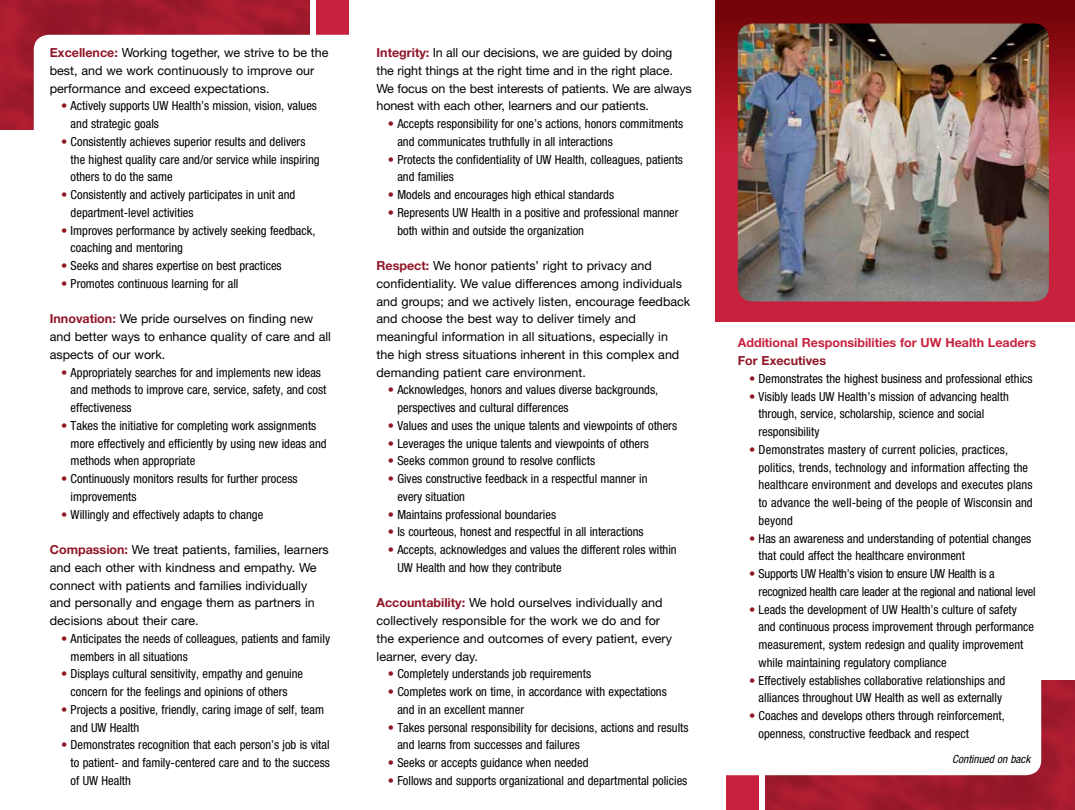
<style>
.page{position:relative;width:1075px;height:810px;background:#fff}
.page>*{position:absolute;margin:0;border:0;box-sizing:border-box;transform-origin:0 0}
.t1{font:condensed 12.5px/17.8px "Helvetica Neue";color:#000}
.t2{font:12.5px/17.8px "Helvetica Neue";color:#000}
.t3{font:condensed 12.5px/17.8px "Helvetica Neue";letter-spacing:-.02em;color:#000}
.t4{font:700 12.5px "Helvetica Neue";color:#c7213d}
.t5{font:700 12.5px "Helvetica Neue";color:#901627}
.t6{font:italic condensed 11.25px "Helvetica Neue";color:#000}
.s1{font-weight:700;color:#901627}
.s2{color:#901627}
</style>
<div class="page">
<img style="left:765px;top:681px;width:309px;height:129px">
<div style="left:726px;top:754px;width:32px;height:56px;background:#c7213d"></div>
<div style="left:687px;top:25px;width:354px;height:750px;background:#fff;border-radius:15px"></div>
<img style="left:0;top:0;width:310px;height:129px">
<div style="left:316px;top:0;width:33px;height:56px;background:#c7213d"></div>
<div style="left:34px;top:35px;width:354px;height:750px;background:#fff;border-radius:15px"></div>
<div style="left:715px;top:0;width:359px;height:321px;background:#c7213d"></div>
<div style="left:715px;top:0;width:359px;height:154px;background:linear-gradient(to bottom,#6d0103,#c92038)"></div>
<img style="left:737px;top:24px;width:311px;height:278px">
<p class="t2" style="left:50px;top:44px;width:280px"><span class="s1">Excellence:</span> Working together, we strive to be the best, and we work continuously to improve our performance and exceed expectations.</p>
<p class="t1" style="left:71px;top:97px;width:248px;text-indent:-10px"><span class="s2">•</span> Actively supports UW Health’s mission, vision, values and strategic goals</p>
<p class="t1" style="left:71px;top:132px;width:250px;text-indent:-10px"><span class="s2">•</span> Consistently achieves superior results and delivers the highest quality care and/or service while inspiring others to do the same</p>
<p class="t1" style="left:71px;top:186px;width:226px;text-indent:-10px"><span class="s2">•</span> Consistently and actively participates in unit and department-level activities</p>
<p class="t1" style="left:71px;top:221px;width:246px;text-indent:-10px"><span class="s2">•</span> Improves performance by actively seeking feedback, coaching and mentoring</p>
<p class="t1" style="left:61px;top:257px;width:222px"><span class="s2">•</span> Seeks and shares expertise on best practices</p>
<p class="t1" style="left:61px;top:274px;width:179px"><span class="s2">•</span> Promotes continuous learning for all</p>
<p class="t2" style="left:50px;top:310px;width:282px"><span class="s1">Innovation:</span> We pride ourselves on finding new and better ways to enhance quality of care and all aspects of our work.</p>
<p class="t1" style="left:71px;top:363px;width:257px;text-indent:-10px"><span class="s2">•</span> Appropriately searches for and implements new ideas and methods to improve care, service, safety, and cost effectiveness</p>
<p class="t1" style="left:71px;top:416px;width:257px;text-indent:-10px"><span class="s2">•</span> Takes the initiative for completing work assignments more effectively and efficiently by using new ideas and methods when appropriate</p>
<p class="t1" style="left:71px;top:470px;width:228px;text-indent:-10px"><span class="s2">•</span> Continuously monitors results for further process improvements</p>
<p class="t1" style="left:61px;top:505px;width:204px"><span class="s2">•</span> Willingly and effectively adapts to change</p>
<p class="t2" style="left:50px;top:541px;width:280px"><span class="s1">Compassion:</span> We treat patients, families, learners and each other with kindness and empathy. We connect with patients and families individually and personally and engage them as partners in decisions about their care.</p>
<p class="t1" style="left:71px;top:629px;width:261px;text-indent:-10px"><span class="s2">•</span> Anticipates the needs of colleagues, patients and family members in all situations</p>
<p class="t1" style="left:61px;top:665px;width:243px;text-align:center"><span class="s2">•</span> Displays cultural sensitivity, empathy and genuine concern for the feelings and opinions of others</p>
<p class="t1" style="left:71px;top:700px;width:255px;text-indent:-10px"><span class="s2">•</span> Projects a positive, friendly, caring image of self, team and UW Health</p>
<p class="t1" style="left:71px;top:736px;width:261px;text-align:justify;text-indent:-10px"><span class="s2">•</span> Demonstrates recognition that each person’s job is vital to patient- and family-centered care and to the success of UW Health</p>
<p class="t2" style="left:376px;top:44px;width:317px"><span class="s1">Integrity:</span> In all our decisions, we are guided by doing the right things at the right time and in the right place.<br>We focus on the best interests of patients. We are always honest with each other, learners and our patients.</p>
<p class="t1" style="left:397px;top:115px;width:287px;text-indent:-10px"><span class="s2">•</span> Accepts responsibility for one’s actions, honors commitments and communicates truthfully in all interactions</p>
<p class="t1" style="left:397px;top:150px;width:287px;text-indent:-10px"><span class="s2">•</span> Protects the confidentiality of UW Health, colleagues, patients and families</p>
<p class="t1" style="left:388px;top:186px;width:228px"><span class="s2">•</span> Models and encourages high ethical standards</p>
<p class="t1" style="left:397px;top:203px;width:282px;text-indent:-10px"><span class="s2">•</span> Represents UW Health in a positive and professional manner both within and outside the organization</p>
<p class="t2" style="left:376px;top:257px;width:315px"><span class="s1">Respect:</span> We honor patients’ right to privacy and confidentiality. We value differences among individuals and groups; and we actively listen, encourage feedback and choose the best way to deliver timely and meaningful information in all situations, especially in<br>the high stress situations inherent in this complex and demanding patient care environment.</p>
<p class="t1" style="left:397px;top:381px;width:262px;text-indent:-10px"><span class="s2">•</span> Acknowledges, honors and values diverse backgrounds, perspectives and cultural differences</p>
<p class="t1" style="left:388px;top:416px;width:291px"><span class="s2">•</span> Values and uses the unique talents and viewpoints of others</p>
<p class="t1" style="left:388px;top:434px;width:262px"><span class="s2">•</span> Leverages the unique talents and viewpoints of others</p>
<p class="t1" style="left:388px;top:452px;width:209px"><span class="s2">•</span> Seeks common ground to resolve conflicts</p>
<p class="t1" style="left:397px;top:470px;width:252px;text-indent:-10px"><span class="s2">•</span> Gives constructive feedback in a respectful manner in every situation</p>
<p class="t1" style="left:388px;top:505px;width:170px"><span class="s2">•</span> Maintains professional boundaries</p>
<p class="t1" style="left:388px;top:523px;width:257px"><span class="s2">•</span> Is courteous, honest and respectful in all interactions</p>
<p class="t1" style="left:397px;top:541px;width:281px;text-indent:-10px"><span class="s2">•</span> Accepts, acknowledges and values the different roles within<br>UW Health and how they contribute</p>
<p class="t2" style="left:376px;top:594px;width:297px"><span class="s1">Accountability:</span> We hold ourselves individually and collectively responsible for the work we do and for the experience and outcomes of every patient, every learner, every day.</p>
<p class="t1" style="left:388px;top:665px;width:205px"><span class="s2">•</span> Completely understands job requirements</p>
<p class="t1" style="left:397px;top:683px;width:271px;text-indent:-10px"><span class="s2">•</span> Completes work on time, in accordance with expectations and in an excellent manner</p>
<p class="t1" style="left:397px;top:718px;width:293px;text-indent:-10px"><span class="s2">•</span> Takes personal responsibility for decisions, actions and results and learns from successes and failures</p>
<p class="t1" style="left:388px;top:754px;width:202px"><span class="s2">•</span> Seeks or accepts guidance when needed</p>
<p class="t1" style="left:388px;top:771px;width:301px"><span class="s2">•</span> Follows and supports organizational and departmental policies</p>
<p class="t4" style="left:737px;top:335px;width:300px">Additional Responsibilities for UW Health Leaders</p>
<p class="t5" style="left:737px;top:353px;width:90px">For Executives</p>
<p class="t1" style="left:749px;top:369px;width:285px"><span class="s2">•</span> Demonstrates the highest business and professional ethics</p>
<p class="t1" style="left:758px;top:387px;width:252px;text-indent:-10px"><span class="s2">•</span> Visibly leads UW Health’s mission of advancing health through, service, scholarship, science and social responsibility</p>
<p class="t1" style="left:758px;top:440px;width:275px;text-indent:-10px"><span class="s2">•</span> Demonstrates mastery of current policies, practices, politics, trends, technology and information affecting the healthcare environment and develops and executes plans to advance the well-being of the people of Wisconsin and beyond</p>
<p class="t1" style="left:758px;top:529px;width:274px;text-indent:-10px"><span class="s2">•</span> Has an awareness and understanding of potential changes that could affect the healthcare environment</p>
<p class="t3" style="left:758px;top:565px;width:279px;text-indent:-10px"><span class="s2">•</span> Supports UW Health’s vision to ensure UW Health is a recognized health care leader at the regional and national level</p>
<p class="t1" style="left:758px;top:600px;width:277px;text-indent:-10px"><span class="s2">•</span> Leads the development of UW Health’s culture of safety and continuous process improvement through performance measurement, system redesign and quality improvement while maintaining regulatory compliance</p>
<p class="t1" style="left:749px;top:671px;width:258px;text-align:center"><span class="s2">•</span> Effectively establishes collaborative relationships and alliances throughout UW Health as well as externally</p>
<p class="t1" style="left:758px;top:707px;width:247px;text-indent:-10px"><span class="s2">•</span> Coaches and develops others through reinforcement, openness, constructive feedback and respect</p>
<p class="t6" style="left:952px;top:752px;width:80px">Continued on back</p>
</div>
